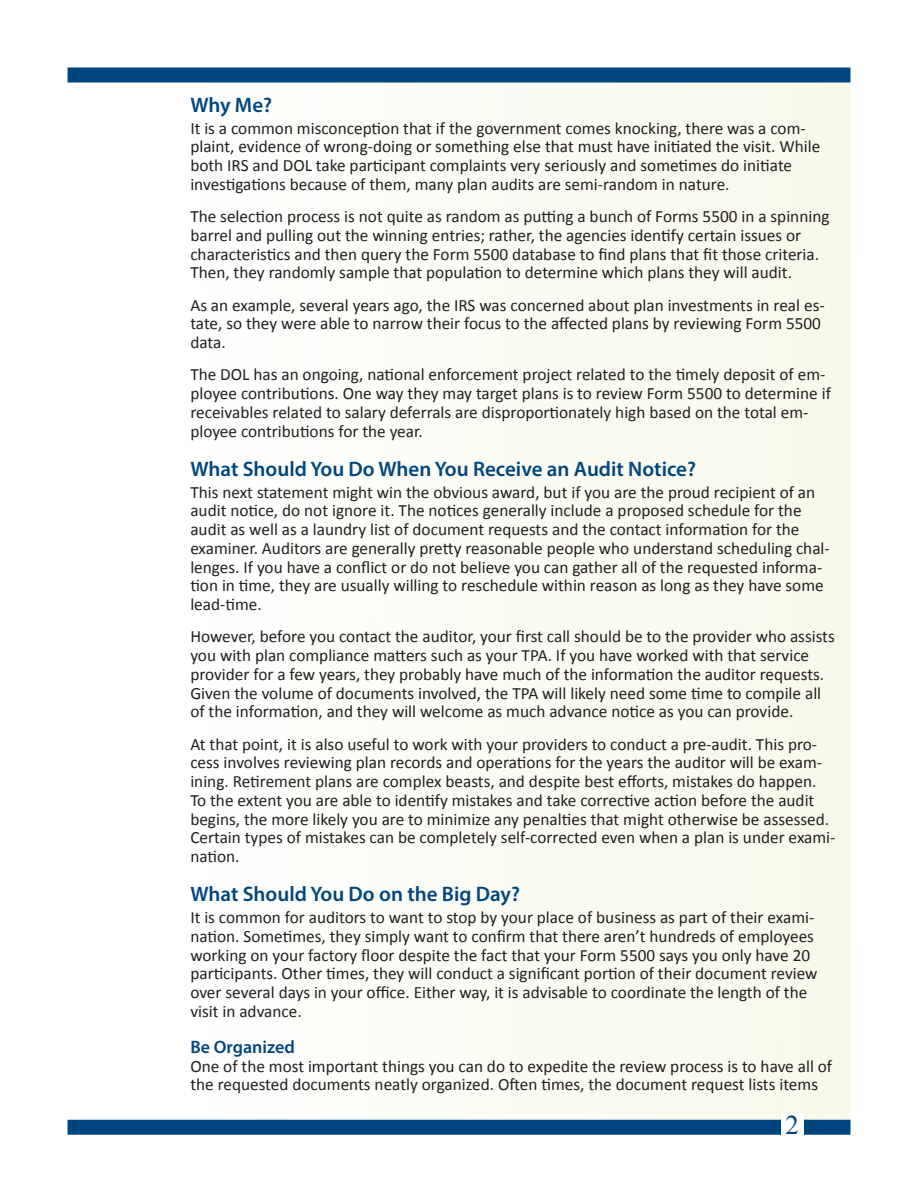
<style>
.page{position:relative;width:918px;height:1188px;background:#fff}
.page>*{position:absolute;margin:0;border:0;box-sizing:border-box;transform-origin:0 0}
.t1{font:27px "Times New Roman";color:#00467e}
.subhead{font:600 21px "Myriad Pro";color:#00467e}
.subhead_2{font:600 18px "Myriad Pro";color:#00467e}
.body{font:17.25px/18.8px "Calibri";color:#231f20}
</style>
<div class="page">
<div style="left:176px;top:83px;width:674px;height:1039px;background:#fbfbf4"></div>
<div style="left:68px;top:68px;width:782px;height:14px;background:#00467e"></div>
<div style="left:68px;top:1120px;width:782px;height:15px;background:#00467e"></div>
<div style="left:781px;top:1113px;width:23px;height:23px;background:#fff"></div>
<p class="subhead" style="left:190px;top:91px;width:83px">Why Me?</p>
<p class="body" style="left:190px;top:119px;width:632px">It is a common misconception that if the government comes knocking, there was a com&shy;plaint, evidence of wrong-doing or something else that must have initiated the visit. While both IRS and DOL take participant complaints very seriously and sometimes do initiate investigations because of them, many plan audits are semi-random in nature.</p>
<p class="body" style="left:190px;top:207px;width:641px">The selection process is not quite as random as putting a bunch of Forms 5500 in a spinning barrel and pulling out the winning entries; rather, the agencies identify certain issues or characteristics and then query the Form 5500 database to find plans that fit those criteria.<br>Then, they randomly sample that population to determine which plans they will audit.</p>
<p class="body" style="left:190px;top:296px;width:636px">As an example, several years ago, the IRS was concerned about plan investments in real es&shy;tate, so they were able to narrow their focus to the affected plans by reviewing Form 5500 data.</p>
<p class="body" style="left:190px;top:365px;width:642px">The DOL has an ongoing, national enforcement project related to the timely deposit of em&shy;ployee contributions. One way they may target plans is to review Form 5500 to determine if receivables related to salary deferrals are disproportionately high based on the total em&shy;ployee contributions for the year.</p>
<p class="subhead" style="left:190px;top:455px;width:507px">What Should You Do When You Receive an Audit Notice?</p>
<p class="body" style="left:190px;top:483px;width:641px">This next statement might win the obvious award, but if you are the proud recipient of an audit notice, do not ignore it. The notices generally include a proposed schedule for the audit as well as a laundry list of document requests and the contact information for the examiner. Auditors are generally pretty reasonable people who understand scheduling chal&shy;lenges. If you have a conflict or do not believe you can gather all of the requested informa&shy;tion in time, they are usually willing to reschedule within reason as long as they have some lead-time.</p>
<p class="body" style="left:190px;top:627px;width:646px">However, before you contact the auditor, your first call should be to the provider who assists you with plan compliance matters such as your TPA. If you have worked with that service provider for a few years, they probably have much of the information the auditor requests.<br>Given the volume of documents involved, the TPA will likely need some time to compile all of the information, and they will welcome as much advance notice as you can provide.</p>
<p class="body" style="left:190px;top:735px;width:647px">At that point, it is also useful to work with your providers to conduct a pre-audit. This pro&shy;cess involves reviewing plan records and operations for the years the auditor will be exam&shy;ining. Retirement plans are complex beasts, and despite best efforts, mistakes do happen.<br>To the extent you are able to identify mistakes and take corrective action before the audit begins, the more likely you are to minimize any penalties that might otherwise be assessed.<br>Certain types of mistakes can be completely self-corrected even when a plan is under exami&shy;nation.</p>
<p class="subhead" style="left:190px;top:881px;width:331px">What Should You Do on the Big Day?</p>
<p class="body" style="left:190px;top:908px;width:629px">It is common for auditors to want to stop by your place of business as part of their exami&shy;nation. Sometimes, they simply want to confirm that there aren’t hundreds of employees working on your factory floor despite the fact that your Form 5500 says you only have 20 participants. Other times, they will conduct a significant portion of their document review over several days in your office. Either way, it is advisable to coordinate the length of the visit in advance.</p>
<p class="subhead_2" style="left:190px;top:1035px;width:106px">Be Organized</p>
<p class="body" style="left:190px;top:1057px;width:643px">One of the most important things you can do to expedite the review process is to have all of the requested documents neatly organized. Often times, the document request lists items</p>
<p class="t1" style="left:786px;top:1107px;width:15px">2</p>
</div>
